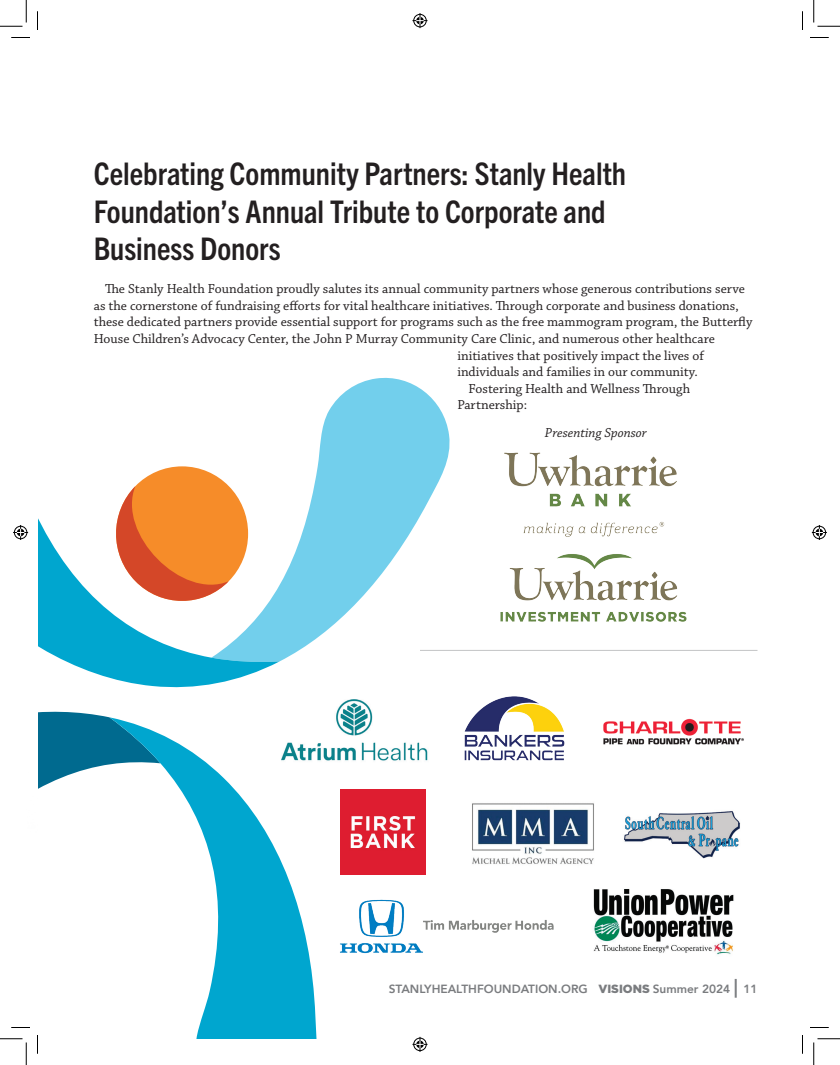
<style>
.page{position:relative;width:840px;height:1065px;background:#fff}
.page>*{position:absolute;margin:0;border:0;box-sizing:border-box;transform-origin:0 0}
.t1{font:700 condensed 31.25px/37.5px "Trade Gothic Next LT Pro";color:#231f20}
.t2{font:13.75px "Chaparral Pro";color:#231f20}
.t3{font:italic 13.75px "Chaparral Pro";letter-spacing:.005em;color:#231f20}
.t4{font:800 11.88px "Avenir";color:#7a7c7f}
.s1{font-family:"Gotham";font-weight:900}
.s2{font-size:18.75px}
</style>
<div class="page">
<svg style="left:320px;top:377px;width:130px;height:259px;fill:#72cfec"></svg>
<svg style="left:38px;top:447px;width:282px;height:592px"></svg>
<div style="left:116px;top:466px;width:132px;height:135px;background:#f68c29;border-radius:50%"></div>
<svg style="left:110px;top:486px;width:119px;height:121px"></svg>
<img style="left:504px;top:452px;width:173px;height:85px">
<img style="left:500px;top:554px;width:187px;height:68px">
<hr style="left:420px;top:650px;width:338px;height:1px;background:#7a7c7f">
<img style="left:464px;top:696px;width:101px;height:65px">
<img style="left:604px;top:718px;width:140px;height:27px">
<img style="left:340px;top:789px;width:86px;height:86px">
<img style="left:472px;top:803px;width:122px;height:61px">
<img style="left:624px;top:811px;width:116px;height:48px">
<img style="left:340px;top:899px;width:214px;height:55px">
<img style="left:593px;top:889px;width:141px;height:66px">
<img style="left:282px;top:700px;width:146px;height:65px">
<svg style="left:11px;top:37px;width:19px;height:1px"></svg>
<svg style="left:810px;top:37px;width:19px;height:1px"></svg>
<svg style="left:11px;top:1027px;width:19px;height:1px"></svg>
<svg style="left:810px;top:1027px;width:19px;height:1px"></svg>
<svg style="left:37px;top:11px;width:1px;height:19px"></svg>
<svg style="left:37px;top:1035px;width:1px;height:19px"></svg>
<svg style="left:802px;top:11px;width:1px;height:19px"></svg>
<svg style="left:802px;top:1035px;width:1px;height:19px"></svg>
<svg style="left:0;top:0;width:27px;height:27px"></svg>
<svg style="left:0;top:1039px;width:27px;height:26px"></svg>
<svg style="left:814px;top:0;width:26px;height:27px"></svg>
<svg style="left:814px;top:1039px;width:26px;height:26px"></svg>
<svg style="left:412px;top:13px;width:16px;height:15px"></svg>
<svg style="left:412px;top:1037px;width:16px;height:15px"></svg>
<svg style="left:13px;top:525px;width:15px;height:15px"></svg>
<svg style="left:812px;top:525px;width:15px;height:15px"></svg>
<h1 class="t1" style="left:94px;top:153px;width:534px">Celebrating Community Partners: Stanly Health<br>Foundation’s Annual Tribute to Corporate and<br>Business Donors</h1>
<p class="t2" style="left:105px;top:281px;width:642px">The Stanly Health Foundation proudly salutes its annual community partners whose generous contributions serve</p>
<p class="t2" style="left:94px;top:298px;width:647px">as the cornerstone of fundraising efforts for vital healthcare initiatives. Through corporate and business donations,</p>
<p class="t2" style="left:94px;top:314px;width:660px">these dedicated partners provide essential support for programs such as the free mammogram program, the Butterfly</p>
<p class="t2" style="left:94px;top:331px;width:623px">House Children’s Advocacy Center, the John P Murray Community Care Clinic, and numerous other healthcare</p>
<p class="t2" style="left:457px;top:348px;width:248px">initiatives that positively impact the lives of</p>
<p class="t2" style="left:457px;top:364px;width:242px">individuals and families in our community.</p>
<p class="t2" style="left:469px;top:381px;width:223px">Fostering Health and Wellness Through</p>
<p class="t2" style="left:457px;top:397px;width:71px">Partnership:</p>
<p class="t3" style="left:545px;top:425px;width:104px">Presenting Sponsor</p>
<p class="t4" style="left:389px;top:980px;width:370px">STANLYHEALTHFOUNDATION.ORG <span class="s1">VISIONS</span> Summer 2024 <span class="s2">|</span> 11</p>
</div>
